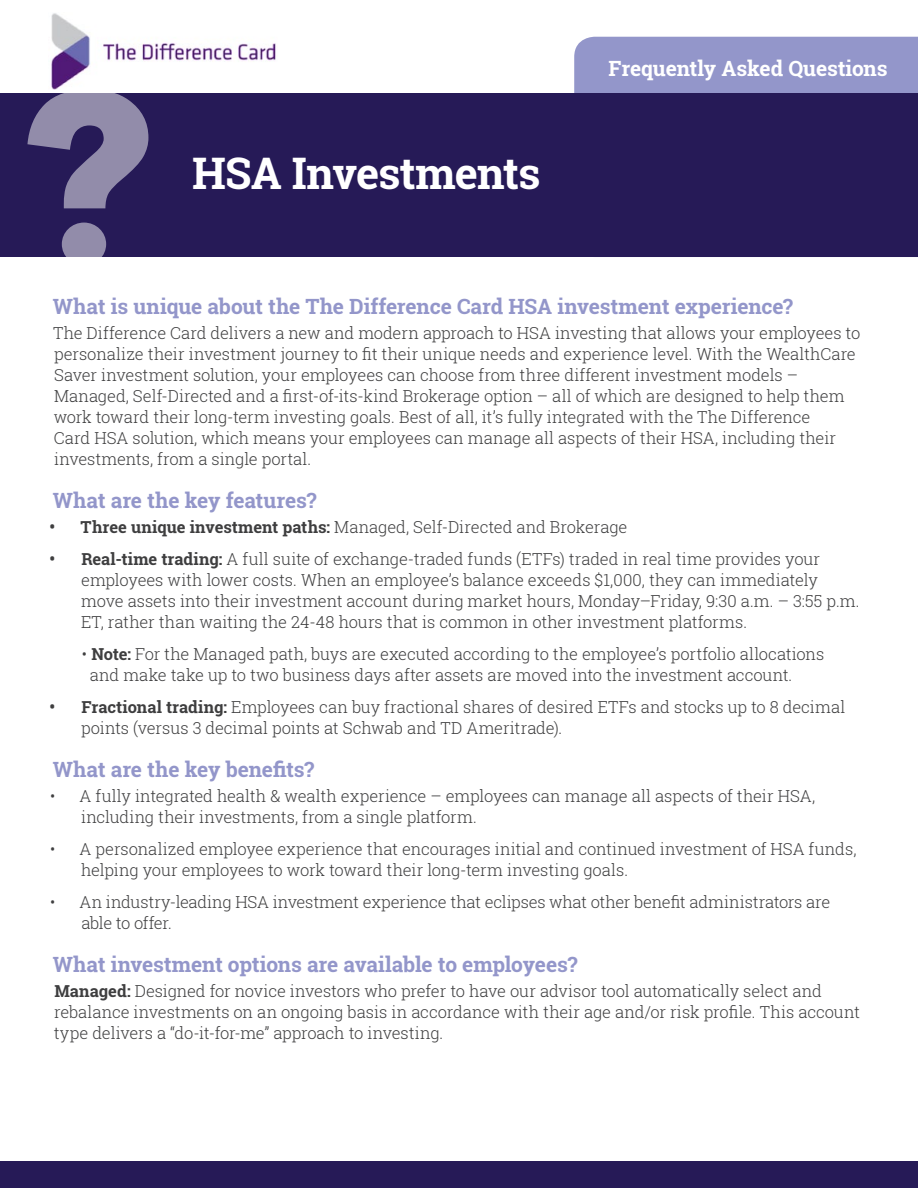
<style>
.page{position:relative;width:918px;height:1188px;background:#fff}
.page>*{position:absolute;margin:0;border:0;box-sizing:border-box;transform-origin:0 0}
.t1{font:700 43.5px "Roboto Slab";letter-spacing:-.025em;color:#fff}
.t2{font:700 21px "Roboto Slab";letter-spacing:-.01em;color:#9396ca}
.t3{font:700 21px "Roboto Slab";letter-spacing:-.005em;color:#fff}
.t4{font:300 16.5px/21px "Roboto Slab";letter-spacing:-.005em;color:#3e3e3f}
.s1{font-weight:700}
</style>
<div class="page">
<div style="left:574px;top:37px;width:344px;height:57px;background:#9396ca"></div>
<div style="left:0;top:94px;width:918px;height:163px;background:#261a57"></div>
<img style="left:51px;top:13px;width:225px;height:76px">
<div style="left:0;top:1161px;width:918px;height:27px;background:#261a57"></div>
<svg style="left:27px;top:89px;width:121px;height:168px"></svg>
<h1 class="t1" style="left:192px;top:144px;width:350px">HSA Investments</h1>
<p class="t3" style="left:608px;top:54px;width:281px">Frequently Asked Questions</p>
<p class="t2" style="left:53px;top:292px;width:742px">What is unique about the The Difference Card HSA investment experience?</p>
<p class="t4" style="left:53px;top:322px;width:809px">The Difference Card delivers a new and modern approach to HSA investing that allows your employees to personalize their investment journey to fit their unique needs and experience level. With the WealthCare Saver investment solution, your employees can choose from three different investment models – Managed, Self-Directed and a first-of-its-kind Brokerage option – all of which are designed to help them work toward their long-term investing goals. Best of all, it’s fully integrated with the The Difference<br>Card HSA solution, which means your employees can manage all aspects of their HSA, including their investments, from a single portal.</p>
<p class="t2" style="left:53px;top:486px;width:265px">What are the key features?</p>
<p class="t4" style="left:50px;top:516px;width:579px"><span class="s1">• Three unique investment paths:</span> Managed, Self-Directed and Brokerage</p>
<p class="t4" style="left:81px;top:548px;width:780px;text-indent:-31px"><span class="s1">• Real-time trading:</span> A full suite of exchange-traded funds (ETFs) traded in real time provides your employees with lower costs. When an employee’s balance exceeds $1,000, they can immediately move assets into their investment account during market hours, Monday–Friday, 9:30 a.m. – 3:55 p.m.<br>ET, rather than waiting the 24-48 hours that is common in other investment platforms.</p>
<p class="t4" style="left:90px;top:643px;width:736px;text-indent:-8px">• <span class="s1">Note:</span> For the Managed path, buys are executed according to the employee’s portfolio allocations and make take up to two business days after assets are moved into the investment account.</p>
<p class="t4" style="left:81px;top:696px;width:766px;text-indent:-31px"><span class="s1">• Fractional trading:</span> Employees can buy fractional shares of desired ETFs and stocks up to 8 decimal points (versus 3 decimal points at Schwab and TD Ameritrade).</p>
<p class="t2" style="left:53px;top:755px;width:263px">What are the key benefits?</p>
<p class="t4" style="left:81px;top:785px;width:736px;text-indent:-31px">• A fully integrated health &amp; wealth experience – employees can manage all aspects of their HSA, including their investments, from a single platform.</p>
<p class="t4" style="left:81px;top:838px;width:777px;text-indent:-31px">• A personalized employee experience that encourages initial and continued investment of HSA funds, helping your employees to work toward their long-term investing goals.</p>
<p class="t4" style="left:81px;top:891px;width:750px;text-indent:-31px">• An industry-leading HSA investment experience that eclipses what other benefit administrators are able to offer.</p>
<p class="t2" style="left:53px;top:950px;width:526px">What investment options are available to employees?</p>
<p class="t4" style="left:54px;top:980px;width:808px"><span class="s1">Managed:</span> Designed for novice investors who prefer to have our advisor tool automatically select and rebalance investments on an ongoing basis in accordance with their age and/or risk profile. This account type delivers a “do-it-for-me” approach to investing.</p>
</div>
